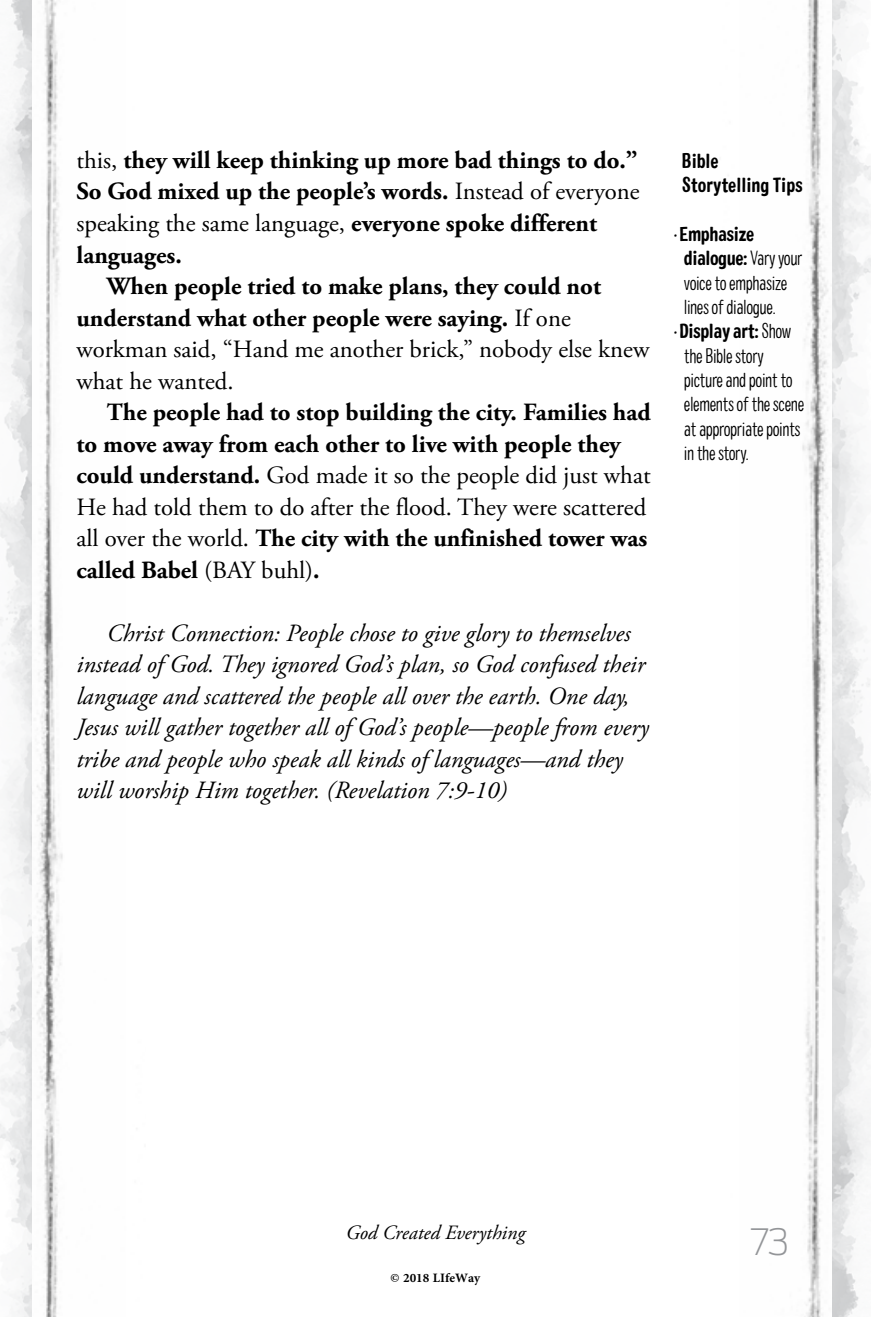
<style>
.page{position:relative;width:871px;height:1317px;background:#fff}
.page>*{position:absolute;margin:0;border:0;box-sizing:border-box;transform-origin:0 0}
.t1{font:200 36px "Antenna";color:#939598}
.t2{font:700 24.75px/31.5px "Adobe Garamond Pro";color:#000}
.t3{font:italic 24.75px/31.5px "Adobe Garamond Pro";color:#000}
.t4{font:24.75px "Adobe Garamond Pro";color:#000}
.t5{font:300 condensed 20.25px/24.3px "Colby";letter-spacing:-.02em;color:#000}
.t6{font:20.25px/24.3px "Colby Cd Bld";letter-spacing:-.02em;color:#000}
.t7{font:20.25px/24.3px "Colby Cd Bld";color:#000}
.t8{font:italic 20.25px "Adobe Garamond Pro";color:#000}
.t9{font:700 18px "Adobe Arabic";color:#000}
.s1{font-weight:400}
.s2{font-weight:700}
.s3{font-family:"Colby";font-weight:300;font-stretch:condensed}
</style>
<div class="page">
<img style="left:832px;top:0;width:39px;height:1316px">
<img style="left:802px;top:0;width:27px;height:1316px">
<img style="left:0;top:0;width:33px;height:1316px">
<img style="left:33px;top:0;width:30px;height:1316px">
<p class="t2" style="left:76px;top:145px;width:563px"><span class="s1">this,</span> they will keep thinking up more bad things to do.”</p>
<p class="t2" style="left:76px;top:176px;width:565px">So God mixed up the people’s words. <span class="s1">Instead of everyone</span></p>
<p class="t4" style="left:76px;top:208px;width:522px">speaking the same language, <span class="s2">everyone spoke different</span></p>
<p class="t2" style="left:76px;top:239px;width:107px">languages.</p>
<p class="t2" style="left:107px;top:271px;width:496px">When people tried to make plans, they could not</p>
<p class="t2" style="left:76px;top:302px;width:496px">understand what other people were saying. <span class="s1">If one</span></p>
<p class="t4" style="left:76px;top:334px;width:574px">workman said, “Hand me another brick,” nobody else knew</p>
<p class="t4" style="left:76px;top:366px;width:159px">what he wanted.</p>
<p class="t2" style="left:76px;top:397px;width:576px;text-indent:30px">The people had to stop building the city. Families had to move away from each other to live with people they could understand. <span class="s1">God made it so the people did just what He had told them to do after the flood. They were scattered all over the world.</span> The city with the unfinished tower was called Babel <span class="s1">(BAY buhl)</span>.</p>
<p class="t3" style="left:76px;top:617px;width:574px;text-indent:30px">Christ Connection: People chose to give glory to themselves instead of God. They ignored God’s plan, so God confused their language and scattered the people all over the earth. One day, Jesus will gather together all of God’s people—people from every tribe and people who speak all kinds of languages—and they will worship Him together. (Revelation 7:9-10)</p>
<p class="t7" style="left:682px;top:148px;width:122px">Bible<br>Storytelling Tips</p>
<p class="t6" style="left:684px;top:222px;width:120px;text-indent:-10px"><span class="s3">•</span>Emphasize dialogue: <span class="s3">Vary your</span></p>
<p class="t5" style="left:684px;top:270px;width:105px">voice to emphasize lines of dialogue.</p>
<p class="t6" style="left:674px;top:319px;width:119px"><span class="s3">•</span>Display art: <span class="s3">Show</span></p>
<p class="t5" style="left:684px;top:343px;width:122px">the Bible story picture and point to elements of the scene at appropriate points in the story.</p>
<p class="t8" style="left:346px;top:1219px;width:181px">God Created Everything</p>
<p class="t9" style="left:391px;top:1265px;width:91px">© 2018 LIfeWay</p>
<h1 class="t1" style="left:750px;top:1220px;width:41px">73</h1>
</div>
